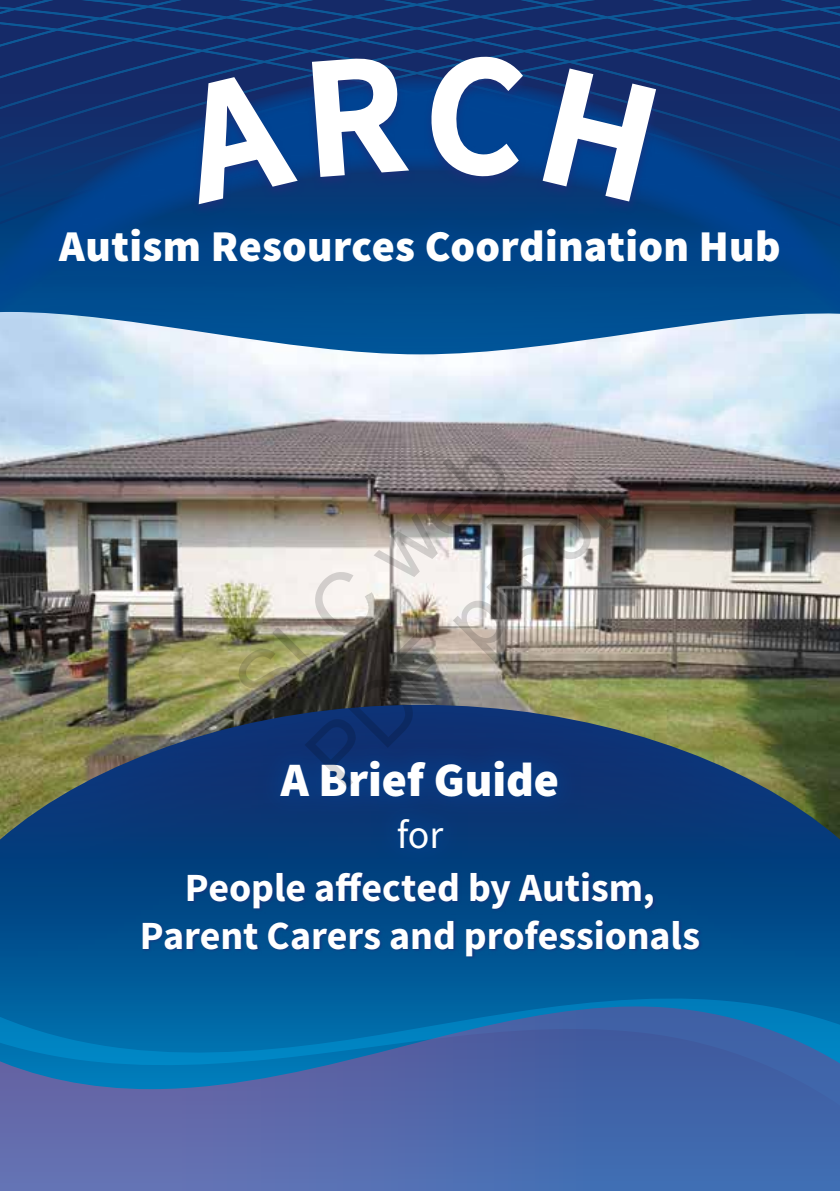
<style>
.page{position:relative;width:840px;height:1191px;background:#fff}
.page>*{position:absolute;margin:0;border:0;box-sizing:border-box;transform-origin:0 0}
.t1{font:85px/102px "Arial";color:rgb(0 0 0/.15)}
.t2{font:900 48px "Source Sans Pro";letter-spacing:-.005em;color:#fff}
.t3{font:900 44px "Source Sans Pro";letter-spacing:.005em;color:#fff}
.t4{font:700 40px/48px "Source Sans Pro";letter-spacing:-.005em;color:#fff;text-align:center}
.t5{font:40px "Source Sans Pro";color:#fff}
</style>
<div class="page">
<svg style="left:0;top:0;width:839px;height:76px;background:#13316f"></svg>
<div style="left:0;top:969px;width:839px;height:37px;background:#005e9b"></div>
<svg style="left:0;top:1006px;width:839px;height:185px;background:#3c6aac"></svg>
<svg style="left:0;top:76px;width:839px;height:112px;background:#0f3272"></svg>
<div style="left:0;top:188px;width:839px;height:772px;background:#004493;opacity:.75"></div>
<img style="left:0;top:310px;width:839px;height:529px">
<div style="left:32px;top:202px;width:772px;height:87px;background:#004489"></div>
<div style="left:191px;top:54px;width:472px;height:163px;background:#1e2e79;opacity:.75"></div>
<div style="left:142px;top:870px;width:560px;height:89px;background:#1e2e79;opacity:.7"></div>
<div style="left:253px;top:733px;width:331px;height:90px;background:#0b3575"></div>
<div style="left:371px;top:793px;width:98px;height:83px;background:#053b7b"></div>
<svg style="left:176px;top:71px;width:125px;height:136px;background:#305490"></svg>
<svg style="left:309px;top:58px;width:104px;height:121px"></svg>
<svg style="left:426px;top:52px;width:100px;height:127px;background:#335a97"></svg>
<svg style="left:539px;top:66px;width:119px;height:138px;background:#365792"></svg>
<p class="t3" style="left:59px;top:216px;width:722px">Autism Resources Coordination Hub</p>
<h1 class="t1" style="left:214px;top:664px;width:389px;rotate:-45deg">SLC web<br>PDF proof</h1>
<p class="t2" style="left:280px;top:747px;width:280px">A Brief Guide</p>
<p class="t5" style="left:396px;top:809px;width:48px">for</p>
<p class="t4" style="left:140px;top:863px;width:561px">People affected by Autism,<br>Parent Carers and professionals</p>
</div>
